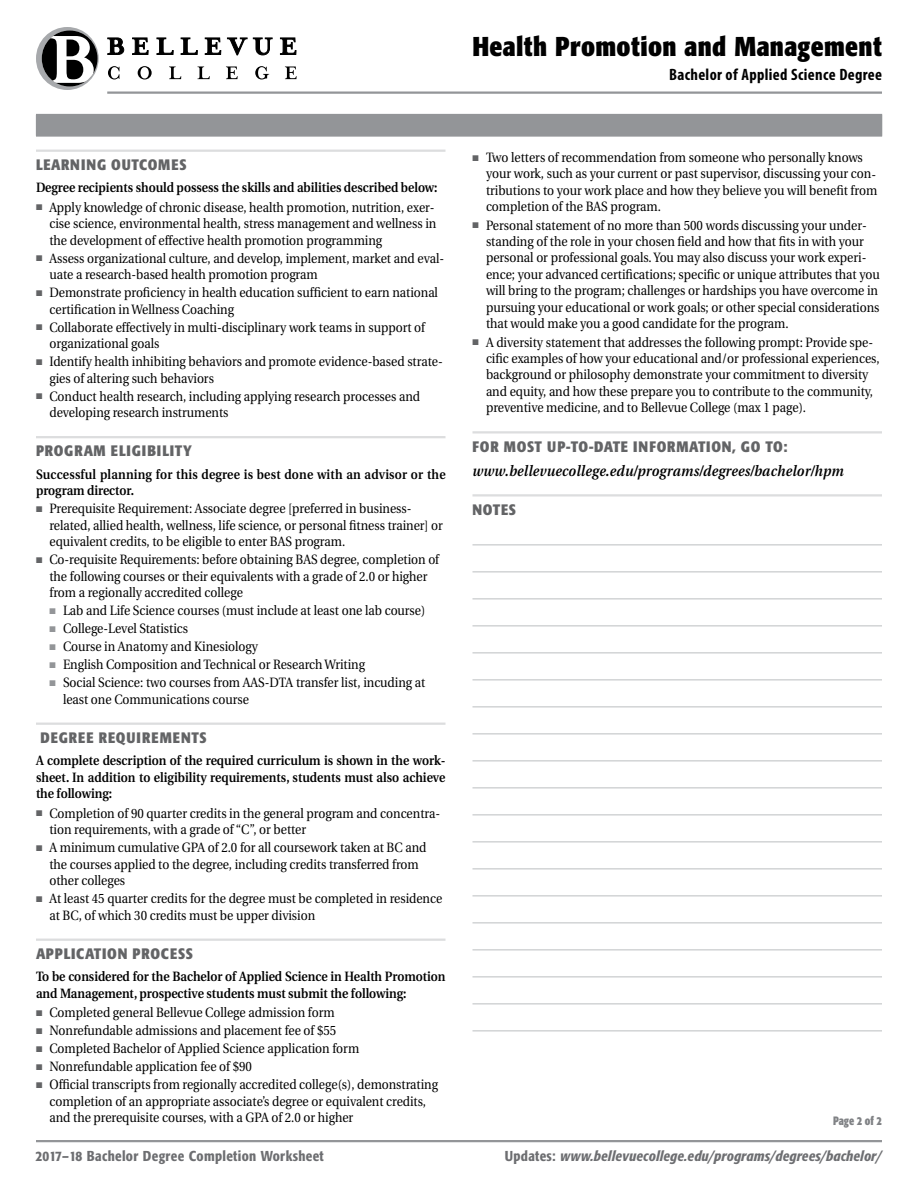
<style>
.page{position:relative;width:918px;height:1188px;background:#fff}
.page>*{position:absolute;margin:0;border:0;box-sizing:border-box;transform-origin:0 0}
.t1{font:700 condensed 27px "Formata";letter-spacing:.01em;color:#000}
.t2{font:700 condensed 16.5px "Myriad Pro";letter-spacing:.02em;color:#000}
.t3{font:700 condensed 15px "Formata";letter-spacing:.055em;color:#636466}
.t4{font:italic 600 15px "Utopia";letter-spacing:.02em;color:#000;scale:.9 1}
.t5{font:italic 500 condensed 14.25px "Formata";letter-spacing:.015em;color:#6d6e71}
.t6{font:500 condensed 14.25px "Formata";letter-spacing:.02em;color:#6d6e71}
.t7{font:13.5px/16.5px "Utopia";letter-spacing:-.005em;color:#000;scale:.9 1}
.t8{font:600 13.5px/16.5px "Utopia";letter-spacing:-.005em;color:#000;text-align:justify;scale:.9 1}
.t9{font:600 13.5px/16.5px "Utopia";letter-spacing:.015em;color:#000;scale:.9 1}
.t10{font:700 condensed 12px "Formata";letter-spacing:-.005em;color:#808285;scale:.9 1}
.s1{color:#636466}
.s2{color:#939598}
.s3{font-style:normal}
</style>
<div class="page">
<svg style="left:108px;top:66px;width:189px;height:14px"></svg>
<svg style="left:107px;top:37px;width:190px;height:19px"></svg>
<svg style="left:36px;top:27px;width:63px;height:63px"></svg>
<hr style="left:107px;top:92px;width:775px;height:2px;background:#939598">
<hr style="left:36px;top:1140px;width:846px;height:2px;background:#939598">
<hr style="left:36px;top:150px;width:410px;height:2px;background:#dcddde">
<hr style="left:36px;top:436px;width:410px;height:2px;background:#dcddde">
<hr style="left:36px;top:723px;width:410px;height:2px;background:#dcddde">
<hr style="left:36px;top:939px;width:410px;height:2px;background:#dcddde">
<hr style="left:472px;top:431px;width:410px;height:3px;background:#dcddde">
<hr style="left:472px;top:494px;width:410px;height:2px;background:#dcddde">
<hr style="left:472px;top:544px;width:410px;height:1px;background:#bcbec0">
<hr style="left:472px;top:572px;width:410px;height:1px;background:#bcbec0">
<hr style="left:472px;top:598px;width:410px;height:1px;background:#bcbec0">
<hr style="left:472px;top:626px;width:410px;height:1px;background:#bcbec0">
<hr style="left:472px;top:652px;width:410px;height:1px;background:#bcbec0">
<hr style="left:472px;top:680px;width:410px;height:1px;background:#bcbec0">
<hr style="left:472px;top:706px;width:410px;height:1px;background:#bcbec0">
<hr style="left:472px;top:734px;width:410px;height:1px;background:#bcbec0">
<hr style="left:472px;top:760px;width:410px;height:1px;background:#bcbec0">
<hr style="left:472px;top:788px;width:410px;height:1px;background:#bcbec0">
<hr style="left:472px;top:814px;width:410px;height:1px;background:#bcbec0">
<hr style="left:472px;top:842px;width:410px;height:1px;background:#bcbec0">
<hr style="left:472px;top:868px;width:410px;height:1px;background:#bcbec0">
<hr style="left:472px;top:896px;width:410px;height:1px;background:#bcbec0">
<hr style="left:472px;top:922px;width:410px;height:1px;background:#bcbec0">
<hr style="left:472px;top:950px;width:410px;height:1px;background:#bcbec0">
<hr style="left:472px;top:976px;width:410px;height:1px;background:#bcbec0">
<hr style="left:472px;top:1004px;width:410px;height:1px;background:#bcbec0">
<hr style="left:472px;top:1030px;width:410px;height:1px;background:#bcbec0">
<div style="left:36px;top:114px;width:846px;height:22px;background:#939598"></div>
<hr style="left:36px;top:136px;width:846px;height:1px;background:#939598">
<h1 class="t1" style="left:472px;top:30px;width:411px">Health Promotion and Management</h1>
<p class="t2" style="left:669px;top:64px;width:215px">Bachelor of Applied Science Degree</p>
<p class="t3" style="left:36px;top:155px;width:152px">LEARNING OUTCOMES</p>
<p class="t8" style="left:36px;top:180px;width:448px">Degree recipients should possess the skills and abilities described below:</p>
<p class="t7" style="left:50px;top:199px;width:431px;text-indent:-14px"><span class="s1">■</span> Apply knowledge of chronic disease, health promotion, nutrition, exer&shy;cise science, environmental health, stress management and wellness in the development of effective health promotion programming</p>
<p class="t7" style="left:50px;top:250px;width:440px;text-indent:-14px"><span class="s1">■</span> Assess organizational culture, and develop, implement, market and eval&shy;uate a research-based health promotion program</p>
<p class="t7" style="left:50px;top:285px;width:433px;text-indent:-14px"><span class="s1">■</span> Demonstrate proficiency in health education sufficient to earn national certification in Wellness Coaching</p>
<p class="t7" style="left:50px;top:319px;width:419px;text-indent:-14px"><span class="s1">■</span> Collaborate effectively in multi-disciplinary work teams in support of organizational goals</p>
<p class="t7" style="left:50px;top:354px;width:439px;text-indent:-14px"><span class="s1">■</span> Identify health inhibiting behaviors and promote evidence-based strate&shy;gies of altering such behaviors</p>
<p class="t7" style="left:50px;top:388px;width:413px;text-indent:-14px"><span class="s1">■</span> Conduct health research, including applying research processes and developing research instruments</p>
<p class="t3" style="left:36px;top:442px;width:157px">PROGRAM ELIGIBILITY</p>
<p class="t9" style="left:36px;top:466px;width:457px">Successful planning for this degree is best done with an advisor or the program director.</p>
<p class="t7" style="left:50px;top:501px;width:439px;text-indent:-14px"><span class="s1">■</span> Prerequisite Requirement: Associate degree [preferred in business&shy;related, allied health, wellness, life science, or personal fitness trainer] or equivalent credits, to be eligible to enter BAS program.</p>
<p class="t7" style="left:50px;top:552px;width:435px;text-indent:-13px"><span class="s1">■</span> Co-requisite Requirements: before obtaining BAS degree, completion of the following courses or their equivalents with a grade of 2.0 or higher from a regionally accredited college</p>
<p class="t7" style="left:50px;top:603px;width:419px"><span class="s2">■</span> Lab and Life Science courses (must include at least one lab course)</p>
<p class="t7" style="left:50px;top:621px;width:156px"><span class="s2">■</span> College-Level Statistics</p>
<p class="t7" style="left:50px;top:639px;width:233px"><span class="s2">■</span> Course in Anatomy and Kinesiology</p>
<p class="t7" style="left:50px;top:657px;width:352px"><span class="s2">■</span> English Composition and Technical or Research Writing</p>
<p class="t7" style="left:63px;top:675px;width:404px;text-indent:-13px"><span class="s2">■</span> Social Science: two courses from AAS-DTA transfer list, incuding at least one Communications course</p>
<p class="t3" style="left:41px;top:728px;width:168px">DEGREE REQUIREMENTS</p>
<p class="t8" style="left:36px;top:753px;width:457px">A complete description of the required curriculum is shown in the work&shy;sheet. In addition to eligibility requirements, students must also achieve the following:</p>
<p class="t7" style="left:50px;top:805px;width:436px;text-indent:-13px"><span class="s1">■</span> Completion of 90 quarter credits in the general program and concentra&shy;tion requirements, with a grade of “C”, or better</p>
<p class="t7" style="left:50px;top:840px;width:420px;text-indent:-13px"><span class="s1">■</span> A minimum cumulative GPA of 2.0 for all coursework taken at BC and the courses applied to the degree, including credits transferred from other colleges</p>
<p class="t7" style="left:50px;top:891px;width:438px;text-indent:-13px"><span class="s1">■</span> At least 45 quarter credits for the degree must be completed in residence at BC, of which 30 credits must be upper division</p>
<p class="t3" style="left:36px;top:944px;width:159px">APPLICATION PROCESS</p>
<p class="t8" style="left:36px;top:969px;width:456px">To be considered for the Bachelor of Applied Science in Health Promotion and Management, prospective students must submit the following:</p>
<p class="t7" style="left:36px;top:1005px;width:333px"><span class="s1">■</span> Completed general Bellevue College admission form</p>
<p class="t7" style="left:36px;top:1023px;width:335px"><span class="s1">■</span> Nonrefundable admissions and placement fee of $55</p>
<p class="t7" style="left:36px;top:1041px;width:361px"><span class="s1">■</span> Completed Bachelor of Applied Science application form</p>
<p class="t7" style="left:36px;top:1059px;width:242px"><span class="s1">■</span> Nonrefundable application fee of $90</p>
<p class="t7" style="left:50px;top:1077px;width:433px;text-indent:-13px"><span class="s1">■</span> Official transcripts from regionally accredited college(s), demonstrating completion of an appropriate associate’s degree or equivalent credits, and the prerequisite courses, with a GPA of 2.0 or higher</p>
<p class="t7" style="left:486px;top:149px;width:436px;text-indent:-13px"><span class="s1">■</span> Two letters of recommendation from someone who personally knows your work, such as your current or past supervisor, discussing your con&shy;tributions to your work place and how they believe you will benefit from completion of the BAS program.</p>
<p class="t7" style="left:486px;top:217px;width:439px;text-indent:-13px"><span class="s1">■</span> Personal statement of no more than 500 words discussing your under&shy;standing of the role in your chosen field and how that fits in with your personal or professional goals. You may also discuss your work experi&shy;ence; your advanced certifications; specific or unique attributes that you will bring to the program; challenges or hardships you have overcome in pursuing your educational or work goals; or other special considerations that would make you a good candidate for the program.</p>
<p class="t7" style="left:486px;top:334px;width:439px;text-indent:-13px"><span class="s1">■</span> A diversity statement that addresses the following prompt: Provide spe&shy;cific examples of how your educational and/or professional experiences, background or philosophy demonstrate your commitment to diversity and equity, and how these prepare you to contribute to the community, preventive medicine, and to Bellevue College (max 1 page).</p>
<p class="t3" style="left:472px;top:437px;width:317px">FOR MOST UP-TO-DATE INFORMATION, GO TO:</p>
<p class="t4" style="left:472px;top:462px;width:414px">www.bellevuecollege.edu/programs/degrees/bachelor/hpm</p>
<p class="t3" style="left:472px;top:500px;width:45px">NOTES</p>
<p class="t10" style="left:833px;top:1113px;width:56px">Page 2 of 2</p>
<p class="t6" style="left:36px;top:1147px;width:290px">2017–18 Bachelor Degree Completion Worksheet</p>
<p class="t5" style="left:505px;top:1147px;width:378px"><span class="s3">Updates:</span> www.bellevuecollege.edu/programs/degrees/bachelor/</p>
</div>
